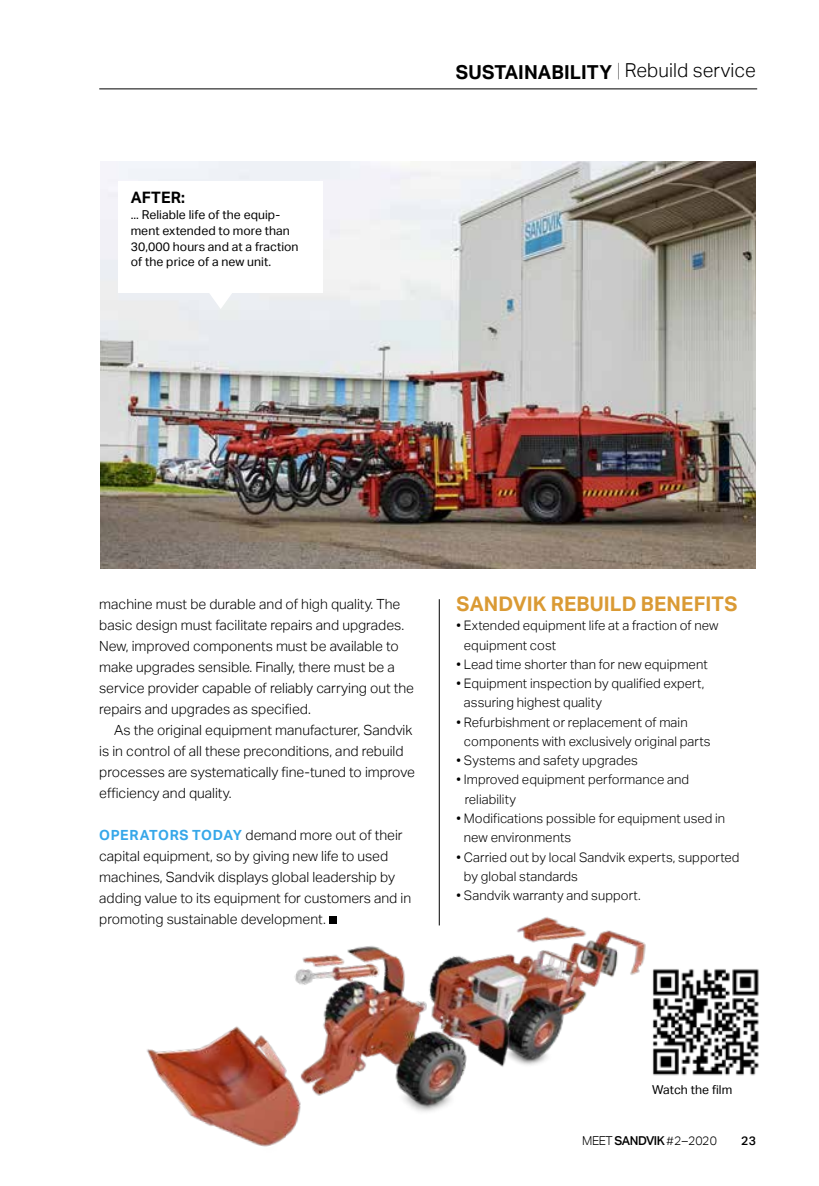
<style>
.page{position:relative;width:819px;height:1186px;background:#fff}
.page>*{position:absolute;margin:0;border:0;box-sizing:border-box;transform-origin:0 0}
.t1{font:700 20.12px "Aktiv Grotesk";letter-spacing:.005em;color:#da9a34}
.t2{font:700 19.25px "Aktiv Grotesk";letter-spacing:.005em;color:#000}
.t3{font:700 15.75px "Aktiv Grotesk";letter-spacing:.01em;color:#000}
.t4{font:300 14px/21px "Aktiv Grotesk";color:#000}
.t5{font:300 13.12px/19.2px "Aktiv Grotesk";letter-spacing:.005em;color:#000}
.t6{font:12.25px/15.8px "Aktiv Grotesk";letter-spacing:.005em;color:#000}
.t7{font:500 12.25px "Aktiv Grotesk";letter-spacing:-.04em;color:#000}
.t8{font:500 12.25px "Aktiv Grotesk";color:#000}
.s1{font-weight:100}
.s2{font-weight:300}
.s3{font-weight:700;color:#36a7e9}
</style>
<div class="page">
<hr style="left:99px;top:89px;width:658px;height:1px;background:#000">
<img style="left:100px;top:161px;width:656px;height:407px">
<div style="left:118px;top:181px;width:204px;height:112px;background:#fff"></div>
<hr style="left:439px;top:599px;width:1px;height:326px;background:#000">
<svg style="left:208px;top:293px;width:25px;height:16px"></svg>
<img style="left:146px;top:857px;width:500px;height:290px">
<img style="left:652px;top:969px;width:107px;height:107px">
<p class="t3" style="left:131px;top:189px;width:56px">AFTER:</p>
<p class="t6" style="left:131px;top:207px;width:169px">... Reliable life of the equip&shy;ment extended to more than<br>30,000 hours and at a fraction of the price of a new unit.</p>
<h2 class="t2" style="left:456px;top:61px;width:301px">SUSTAINABILITY <span class="s1">|</span> <span class="s2">Rebuild service</span></h2>
<p class="t4" style="left:99px;top:594px;width:316px">machine must be durable and of high quality. The basic design must facilitate repairs and upgrades.<br>New, improved components must be available to make upgrades sensible. Finally, there must be a service provider capable of reliably carrying out the repairs and upgrades as specified.</p>
<p class="t4" style="left:99px;top:720px;width:317px;text-indent:15px">As the original equipment manufacturer, Sandvik is in control of all these preconditions, and rebuild processes are systematically fine-tuned to improve efficiency and quality.</p>
<p class="t4" style="left:99px;top:825px;width:313px"><span class="s3">OPERATORS TODAY</span> demand more out of their capital equipment, so by giving new life to used machines, Sandvik displays global leadership by adding value to its equipment for customers and in promoting sustainable development.</p>
<h1 class="t1" style="left:456px;top:592px;width:282px">SANDVIK REBUILD BENEFITS</h1>
<p class="t5" style="left:464px;top:616px;width:256px;text-indent:-7px">• Extended equipment life at a fraction of new equipment cost</p>
<p class="t5" style="left:456px;top:655px;width:252px">• Lead time shorter than for new equipment</p>
<p class="t5" style="left:464px;top:674px;width:242px;text-indent:-7px">• Equipment inspection by qualified expert, assuring highest quality</p>
<p class="t5" style="left:464px;top:712px;width:248px;text-indent:-7px">• Refurbishment or replacement of main components with exclusively original parts</p>
<p class="t5" style="left:456px;top:751px;width:183px">• Systems and safety upgrades</p>
<p class="t5" style="left:464px;top:770px;width:226px;text-indent:-8px">• Improved equipment performance and reliability</p>
<p class="t5" style="left:464px;top:809px;width:263px;text-indent:-7px">• Modifications possible for equipment used in new environments</p>
<p class="t5" style="left:464px;top:847px;width:277px;text-indent:-7px">• Carried out by local Sandvik experts, supported by global standards</p>
<p class="t5" style="left:456px;top:886px;width:185px">• Sandvik warranty and support.</p>
<p class="t6" style="left:652px;top:1082px;width:82px">Watch the film</p>
<p class="t7" style="left:582px;top:1133px;width:136px"><span class="s2">MEET</span> SANDVIK <span class="s2">#</span><span class="s2">2–2020</span></p>
<p class="t8" style="left:741px;top:1133px;width:16px">23</p>
</div>
